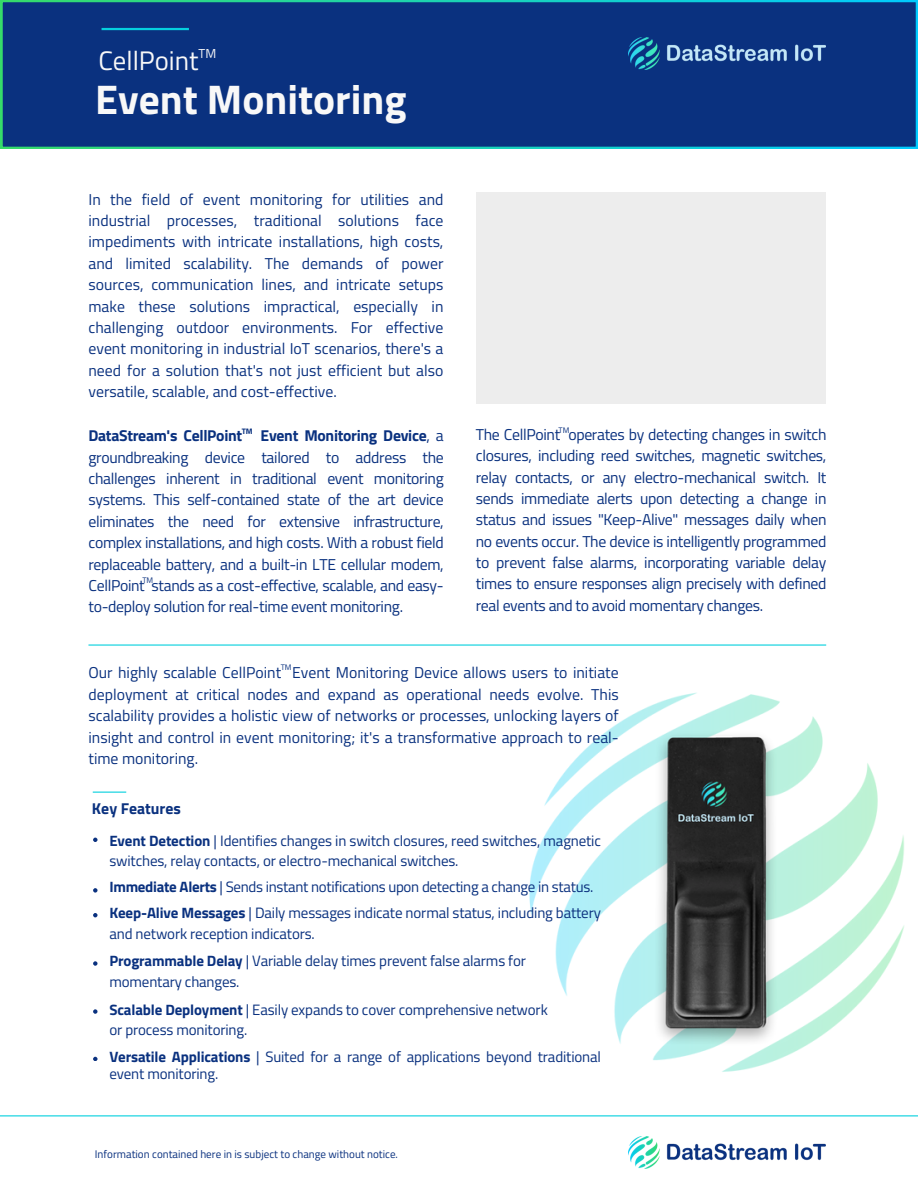
<style>
.page{position:relative;width:918px;height:1188px;background:#fff}
.page>*{position:absolute;margin:0;border:0;box-sizing:border-box;transform-origin:0 0}
.t1{font:700 41.4px "Titillium Web";color:#f8f8f8}
.t2{font:26.85px "Titillium Web";color:#f8f8f8}
.t3{font:15.75px/21.3px "Titillium Web";letter-spacing:-.01em;color:#0a317f;text-align:justify}
.t4{font:700 15.75px "Titillium Web";color:#0a317f}
.t5{font:15px/20.2px "Titillium Web";letter-spacing:-.01em;color:#0a317f}
.t6{font:12.9px "Titillium Web";color:#f8f8f8}
.t7{font:11.1px "Titillium Web";color:#0a317f}
.t8{font:7.95px "Titillium Web";color:#0a317f}
.t9{font:700 7.95px "Titillium Web";color:#0a317f}
.s1{font-weight:700}
</style>
<div class="page">
<div style="left:1px;top:0;width:917px;height:148px;background:#0a317f"></div>
<img style="left:529px;top:692px;width:375px;height:380px">
<hr style="left:88px;top:644px;width:738px;height:2px;background:#05d0de">
<hr style="left:102px;top:28px;width:87px;height:2px;background:#05d0de">
<img style="left:644px;top:726px;width:152px;height:324px">
<hr style="left:0;top:1115px;width:918px;height:1px;background:#05d0de">
<img style="left:629px;top:38px;width:197px;height:31px">
<img style="left:629px;top:1137px;width:197px;height:31px">
<div style="left:476px;top:192px;width:350px;height:212px;background:#ededed"></div>
<hr style="left:93px;top:792px;width:33px;height:1px;background:#05d0de">
<svg style="left:93px;top:838px;width:5px;height:4px"></svg>
<svg style="left:93px;top:888px;width:5px;height:5px"></svg>
<svg style="left:93px;top:913px;width:5px;height:4px"></svg>
<svg style="left:93px;top:961px;width:5px;height:5px"></svg>
<svg style="left:93px;top:1057px;width:5px;height:4px"></svg>
<svg style="left:93px;top:1009px;width:5px;height:5px"></svg>
<p class="t2" style="left:98px;top:39px;width:102px">CellPoint</p>
<p class="t6" style="left:199px;top:44px;width:19px">TM</p>
<p class="t1" style="left:95px;top:67px;width:313px">Event Monitoring</p>
<p class="t3" style="left:88px;top:188px;width:357px">In the field of event monitoring for utilities and industrial processes, traditional solutions face impediments with intricate installations, high costs, and limited scalability. The demands of power sources, communication lines, and intricate setups make these solutions impractical, especially in challenging outdoor environments. For effective event monitoring in industrial IoT scenarios, there's a need for a solution that's not just efficient but also versatile, scalable, and cost-effective.</p>
<p class="t9" style="left:242px;top:425px;width:12px">TM</p>
<p class="t8" style="left:559px;top:424px;width:12px">TM</p>
<p class="t3" style="left:476px;top:423px;width:352px">The CellPoint operates by detecting changes in switch closures, including reed switches, magnetic switches, relay contacts, or any electro-mechanical switch. It sends immediate alerts upon detecting a change in status and issues "Keep-Alive" messages daily when no events occur. The device is intelligently programmed to prevent false alarms, incorporating variable delay times to ensure responses align precisely with defined real events and to avoid momentary changes.</p>
<p class="t3" style="left:88px;top:425px;width:357px"><span class="s1">DataStream's CellPoint Event Monitoring Device</span>, a groundbreaking device tailored to address the challenges inherent in traditional event monitoring systems. This self-contained state of the art device eliminates the need for extensive infrastructure, complex installations, and high costs. With a robust field replaceable battery, and a built-in LTE cellular modem, CellPoint stands as a cost-effective, scalable, and easy&shy;to-deploy solution for real-time event monitoring.</p>
<p class="t8" style="left:143px;top:574px;width:12px">TM</p>
<p class="t8" style="left:281px;top:661px;width:12px">TM</p>
<p class="t3" style="left:88px;top:662px;width:532px">Our highly scalable CellPoint Event Monitoring Device allows users to initiate deployment at critical nodes and expand as operational needs evolve. This scalability provides a holistic view of networks or processes, unlocking layers of insight and control in event monitoring; it's a transformative approach to real&shy;time monitoring.</p>
<p class="t4" style="left:92px;top:796px;width:90px">Key Features</p>
<p class="t5" style="left:109px;top:830px;width:493px"><span class="s1">Event Detection</span> | Identifies changes in switch closures, reed switches, magnetic switches, relay contacts, or electro-mechanical switches.</p>
<p class="t5" style="left:109px;top:876px;width:485px"><span class="s1">Immediate Alerts</span> | Sends instant notifications upon detecting a change in status.</p>
<p class="t5" style="left:109px;top:902px;width:493px;line-height:21.3px"><span class="s1">Keep-Alive Messages</span> | Daily messages indicate normal status, including battery and network reception indicators.</p>
<p class="t5" style="left:109px;top:951px;width:418px"><span class="s1">Programmable Delay</span> | Variable delay times prevent false alarms for</p>
<p class="t5" style="left:109px;top:971px;width:132px">momentary changes.</p>
<p class="t5" style="left:109px;top:999px;width:440px"><span class="s1">Scalable Deployment</span> | Easily expands to cover comprehensive network</p>
<p class="t5" style="left:109px;top:1019px;width:139px">or process monitoring.</p>
<p class="t5" style="left:109px;top:1048px;width:493px;line-height:16.8px"><span class="s1">Versatile Applications</span> | Suited for a range of applications beyond traditional event monitoring.</p>
<p class="t7" style="left:95px;top:1146px;width:305px">Information contained here in is subject to change without notice.</p>
</div>
